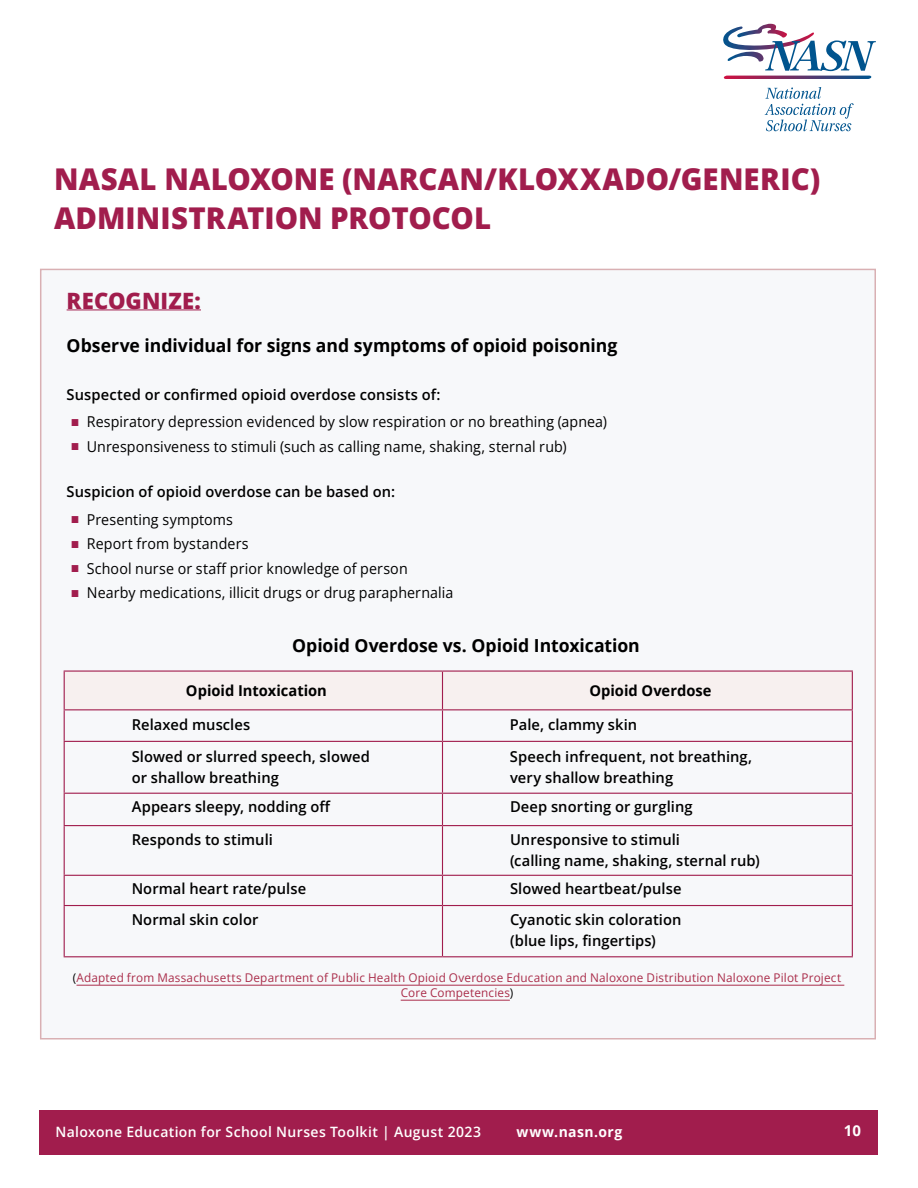
<style>
.page{position:relative;width:918px;height:1188px;background:#fff}
.page>*{position:absolute;margin:0;border:0;box-sizing:border-box;transform-origin:0 0}
.t1{font:800 30px/39px "Open Sans";color:#a11d4d}
.t2{font:800 22.5px "Open Sans";letter-spacing:.005em;color:#a11d4d}
.t3{font:700 18px "Open Sans";color:#000}
.t4{font:600 15px/21px "Open Sans";letter-spacing:.005em;color:#000}
.t5{font:15px "Open Sans";letter-spacing:.005em;color:#000;scale:.95 1}
.t6{font:700 15px "Open Sans";color:#000}
.t7{font:700 15px "Open Sans";color:#fff}
.t8{font:600 14.25px "Open Sans";letter-spacing:.03em;color:#fff}
.t9{font:700 14.25px "Open Sans";letter-spacing:.035em;color:#fff}
.t10{font:12px/15px "Open Sans";letter-spacing:.015em;color:#aa2d4a;text-align:center}
.s1{font-family:"Arial";font-weight:700;color:#a11d4d}
.s2{color:#000}
</style>
<div class="page">
<div style="left:40px;top:269px;width:836px;height:771px;background:#f7f8fa;border:2px solid #d9b0b3"></div>
<div style="left:40px;top:1110px;width:838px;height:45px;background:#a11d4d"></div>
<svg style="left:765px;top:87px;width:89px;height:44px"></svg>
<svg style="left:723px;top:24px;width:153px;height:55px"></svg>
<hr style="left:67px;top:310px;width:134px;height:1px;background:#a11d4d">
<div style="left:65px;top:672px;width:787px;height:37px;background:#f7f0ef"></div>
<hr style="left:64px;top:670px;width:378px;height:2px;background:#a11d4d">
<hr style="left:64px;top:672px;width:1px;height:37px;background:#a11d4d">
<hr style="left:442px;top:670px;width:411px;height:2px;background:#a11d4d">
<hr style="left:442px;top:672px;width:1px;height:37px;background:#a11d4d">
<hr style="left:852px;top:672px;width:1px;height:37px;background:#a11d4d">
<hr style="left:64px;top:709px;width:378px;height:1px;background:#a11d4d">
<hr style="left:64px;top:710px;width:1px;height:31px;background:#a11d4d">
<hr style="left:442px;top:709px;width:411px;height:1px;background:#a11d4d">
<hr style="left:442px;top:710px;width:1px;height:31px;background:#a11d4d">
<hr style="left:852px;top:710px;width:1px;height:31px;background:#a11d4d">
<hr style="left:64px;top:741px;width:378px;height:1px;background:#a11d4d">
<hr style="left:64px;top:742px;width:1px;height:51px;background:#a11d4d">
<hr style="left:442px;top:741px;width:411px;height:1px;background:#a11d4d">
<hr style="left:442px;top:742px;width:1px;height:51px;background:#a11d4d">
<hr style="left:852px;top:742px;width:1px;height:51px;background:#a11d4d">
<hr style="left:64px;top:793px;width:378px;height:1px;background:#a11d4d">
<hr style="left:64px;top:794px;width:1px;height:31px;background:#a11d4d">
<hr style="left:442px;top:793px;width:411px;height:1px;background:#a11d4d">
<hr style="left:442px;top:794px;width:1px;height:31px;background:#a11d4d">
<hr style="left:852px;top:794px;width:1px;height:31px;background:#a11d4d">
<hr style="left:64px;top:825px;width:378px;height:1px;background:#a11d4d">
<hr style="left:64px;top:826px;width:1px;height:49px;background:#a11d4d">
<hr style="left:442px;top:825px;width:411px;height:1px;background:#a11d4d">
<hr style="left:442px;top:826px;width:1px;height:49px;background:#a11d4d">
<hr style="left:852px;top:826px;width:1px;height:49px;background:#a11d4d">
<hr style="left:64px;top:875px;width:378px;height:1px;background:#a11d4d">
<svg style="left:64px;top:876px;width:1px;height:29px"></svg>
<hr style="left:442px;top:875px;width:411px;height:1px;background:#a11d4d">
<svg style="left:442px;top:876px;width:1px;height:29px"></svg>
<svg style="left:852px;top:876px;width:1px;height:29px"></svg>
<hr style="left:64px;top:905px;width:378px;height:1px;background:#a11d4d">
<hr style="left:64px;top:906px;width:1px;height:50px;background:#a11d4d">
<hr style="left:442px;top:905px;width:411px;height:1px;background:#a11d4d">
<hr style="left:442px;top:906px;width:1px;height:50px;background:#a11d4d">
<hr style="left:852px;top:906px;width:1px;height:50px;background:#a11d4d">
<hr style="left:64px;top:956px;width:378px;height:1px;background:#a11d4d">
<hr style="left:442px;top:956px;width:411px;height:1px;background:#a11d4d">
<hr style="left:76px;top:985px;width:768px;height:1px;background:#aa2d4a">
<hr style="left:401px;top:1000px;width:109px;height:1px;background:#aa2d4a">
<h1 class="t1" style="left:54px;top:159px;width:768px">NASAL NALOXONE (NARCAN/KLOXXADO/GENERIC)<br>ADMINISTRATION PROTOCOL</h1>
<h2 class="t2" style="left:67px;top:285px;width:136px">RECOGNIZE:</h2>
<p class="t3" style="left:67px;top:332px;width:552px">Observe individual for signs and symptoms of opioid poisoning</p>
<p class="t4" style="left:67px;top:383px;width:375px">Suspected or confirmed opioid overdose consists of:</p>
<p class="t5" style="left:71px;top:412px;width:566px"><span class="s1">■</span> Respiratory depression evidenced by slow respiration or no breathing (apnea)</p>
<p class="t5" style="left:71px;top:436px;width:524px"><span class="s1">■</span> Unresponsiveness to stimuli (such as calling name, shaking, sternal rub)</p>
<p class="t4" style="left:67px;top:480px;width:330px">Suspicion of opioid overdose can be based on:</p>
<p class="t5" style="left:71px;top:509px;width:172px"><span class="s1">■</span> Presenting symptoms</p>
<p class="t5" style="left:71px;top:533px;width:189px"><span class="s1">■</span> Report from bystanders</p>
<p class="t5" style="left:71px;top:558px;width:356px"><span class="s1">■</span> School nurse or staff prior knowledge of person</p>
<p class="t5" style="left:71px;top:582px;width:404px"><span class="s1">■</span> Nearby medications, illicit drugs or drug paraphernalia</p>
<p class="t3" style="left:292px;top:633px;width:349px">Opioid Overdose vs. Opioid Intoxication</p>
<p class="t6" style="left:186px;top:680px;width:143px">Opioid Intoxication</p>
<p class="t6" style="left:589px;top:680px;width:124px">Opioid Overdose</p>
<p class="t4" style="left:132px;top:714px;width:120px">Relaxed muscles</p>
<p class="t4" style="left:510px;top:714px;width:129px">Pale, clammy skin</p>
<p class="t4" style="left:132px;top:746px;width:240px">Slowed or slurred speech, slowed or shallow breathing</p>
<p class="t4" style="left:510px;top:746px;width:244px">Speech infrequent, not breathing, very shallow breathing</p>
<p class="t4" style="left:132px;top:796px;width:201px">Appears sleepy, nodding off</p>
<p class="t4" style="left:510px;top:796px;width:184px">Deep snorting or gurgling</p>
<p class="t4" style="left:132px;top:828px;width:143px">Responds to stimuli</p>
<p class="t4" style="left:510px;top:828px;width:251px">Unresponsive to stimuli<br>(calling name, shaking, sternal rub)</p>
<p class="t4" style="left:132px;top:878px;width:176px">Normal heart rate/pulse</p>
<p class="t4" style="left:510px;top:878px;width:173px">Slowed heartbeat/pulse</p>
<p class="t4" style="left:132px;top:908px;width:128px">Normal skin color</p>
<p class="t4" style="left:510px;top:908px;width:173px">Cyanotic skin coloration (blue lips, fingertips)</p>
<p class="t10" style="left:73px;top:970px;width:770px"><span class="s2">(</span>Adapted from Massachusetts Department of Public Health Opioid Overdose Education and Naloxone Distribution Naloxone Pilot Project<br>Core Competencies<span class="s2">)</span></p>
<p class="t8" style="left:56px;top:1122px;width:427px">Naloxone Education for School Nurses Toolkit | August 2023</p>
<p class="t9" style="left:517px;top:1122px;width:107px">www.nasn.org</p>
<p class="t7" style="left:844px;top:1120px;width:19px">10</p>
</div>
